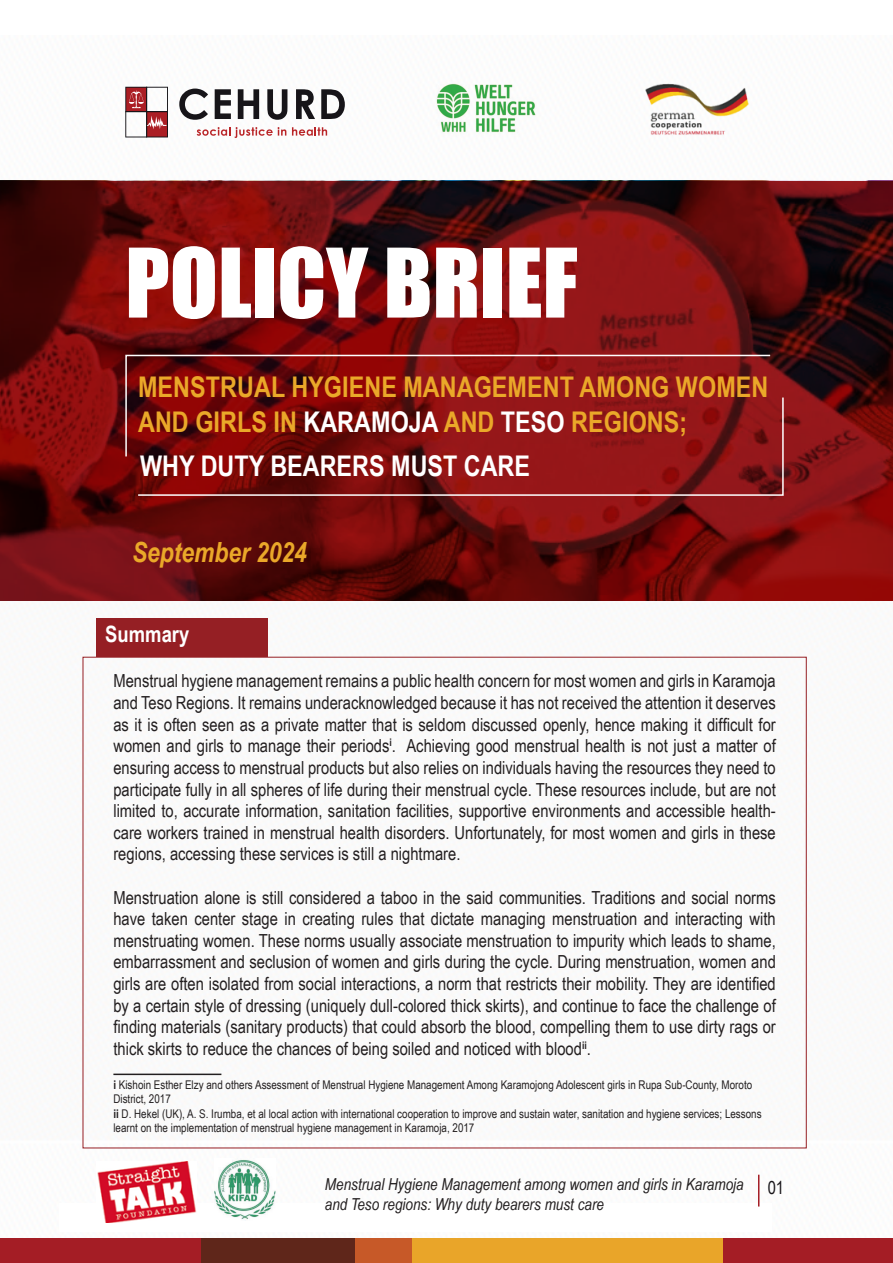
<style>
.page{position:relative;width:893px;height:1263px;background:#fff}
.page>*{position:absolute;margin:0;border:0;box-sizing:border-box;transform-origin:0 0}
.t1{font:88.5px "Impact";color:#fff}
.t2{font:700 28.5px/34.2px "Arial Narrow";color:#eaa829}
.t3{font:700 28.5px "Arial Narrow";color:#fff}
.t4{font:italic 700 27.75px "Arial Narrow";color:#eaa829}
.t5{font:700 22.5px "Arial Narrow";color:#fff}
.t6{font:18px/21.6px "Arial Narrow";color:#231f20;text-align:justify}
.t7{font:18px "Arial Narrow";color:#171418}
.t8{font:italic 16.5px/19.8px "Arial Narrow";color:#231f20}
.t9{font:12px/14.4px "Arial Narrow";color:#231f20}
.s1{color:#fff}
.s2{font-weight:700}
</style>
<div class="page">
<svg style="left:0;top:1238px;width:1px;height:25px"></svg>
<div style="left:410px;top:1238px;width:483px;height:25px;background:#e9a529"></div>
<div style="left:355px;top:1238px;width:57px;height:25px;background:#c75928"></div>
<div style="left:1px;top:1238px;width:252px;height:25px;background:#a41d25"></div>
<div style="left:723px;top:1238px;width:170px;height:25px;background:#a41d25"></div>
<div style="left:201px;top:1238px;width:154px;height:25px;background:#5f261a"></div>
<svg style="left:197px;top:127px;width:89px;height:11px"></svg>
<svg style="left:292px;top:127px;width:35px;height:9px"></svg>
<svg style="left:179px;top:89px;width:29px;height:31px"></svg>
<svg style="left:215px;top:89px;width:16px;height:30px"></svg>
<svg style="left:238px;top:89px;width:21px;height:30px"></svg>
<svg style="left:267px;top:89px;width:20px;height:31px"></svg>
<svg style="left:296px;top:89px;width:19px;height:30px"></svg>
<svg style="left:321px;top:89px;width:24px;height:30px"></svg>
<svg style="left:125px;top:87px;width:43px;height:50px"></svg>
<img style="left:436px;top:83px;width:100px;height:50px">
<img style="left:645px;top:83px;width:104px;height:52px">
<img style="left:0;top:181px;width:893px;height:420px">
<svg style="left:125px;top:354px;width:645px;height:102px;background:#871718"></svg>
<svg style="left:138px;top:397px;width:646px;height:99px;background:#841313"></svg>
<div style="left:96px;top:618px;width:171px;height:39px;background:#951f24"></div>
<hr style="left:113px;top:1073px;width:108px;height:2px;background:#231f20">
<hr style="left:758px;top:1175px;width:1px;height:31px;background:#a41d25">
<img style="left:97px;top:1161px;width:100px;height:62px">
<img style="left:214px;top:1160px;width:62px;height:60px">
<p class="t1" style="left:125px;top:214px;width:454px">POLICY BRIEF</p>
<p class="t2" style="left:138px;top:369px;width:632px">MENSTRUAL HYGIENE MANAGEMENT AMONG WOMEN<br>AND GIRLS IN <span class="s1">KARAMOJA</span> AND <span class="s1">TESO</span> REGIONS;</p>
<p class="t3" style="left:140px;top:444px;width:391px">WHY DUTY BEARERS MUST CARE</p>
<p class="t4" style="left:132px;top:531px;width:176px">September 2024</p>
<p class="t5" style="left:105px;top:616px;width:86px">Summary</p>
<p class="t6" style="left:113px;top:670px;width:664px">Menstrual hygiene management remains a public health concern for most women and girls in Karamoja and Teso Regions. It remains underacknowledged because it has not received the attention it deserves as it is often seen as a private matter that is seldom discussed openly, hence making it difficult for women and girls to manage their periods<sup>i</sup>. Achieving good menstrual health is not just a matter of ensuring access to menstrual products but also relies on individuals having the resources they need to participate fully in all spheres of life during their menstrual cycle. These resources include, but are not limited to, accurate information, sanitation facilities, supportive environments and accessible health&shy;care workers trained in menstrual health disorders. Unfortunately, for most women and girls in these regions, accessing these services is still a nightmare.</p>
<p class="t6" style="left:113px;top:886px;width:664px">Menstruation alone is still considered a taboo in the said communities. Traditions and social norms have taken center stage in creating rules that dictate managing menstruation and interacting with menstruating women. These norms usually associate menstruation to impurity which leads to shame, embarrassment and seclusion of women and girls during the cycle. During menstruation, women and girls are often isolated from social interactions, a norm that restricts their mobility. They are identified by a certain style of dressing (uniquely dull-colored thick skirts), and continue to face the challenge of finding materials (sanitary products) that could absorb the blood, compelling them to use dirty rags or thick skirts to reduce the chances of being soiled and noticed with blood<sup>ii</sup>.</p>
<p class="t9" style="left:113px;top:1077px;width:640px"><span class="s2">i</span> Kishoin Esther Elzy and others Assessment of Menstrual Hygiene Management Among Karamojong Adolescent girls in Rupa Sub-County, Moroto<br>District, 2017</p>
<p class="t9" style="left:113px;top:1106px;width:650px"><span class="s2">ii</span> D. Hekel (UK), A. S. Irumba, et al local action with international cooperation to improve and sustain water, sanitation and hygiene services; Lessons learnt on the implementation of menstrual hygiene management in Karamoja, 2017</p>
<p class="t8" style="left:325px;top:1174px;width:420px">Menstrual Hygiene Management among women and girls in Karamoja and Teso regions: Why duty bearers must care</p>
<p class="t7" style="left:768px;top:1174px;width:18px">01</p>
</div>
